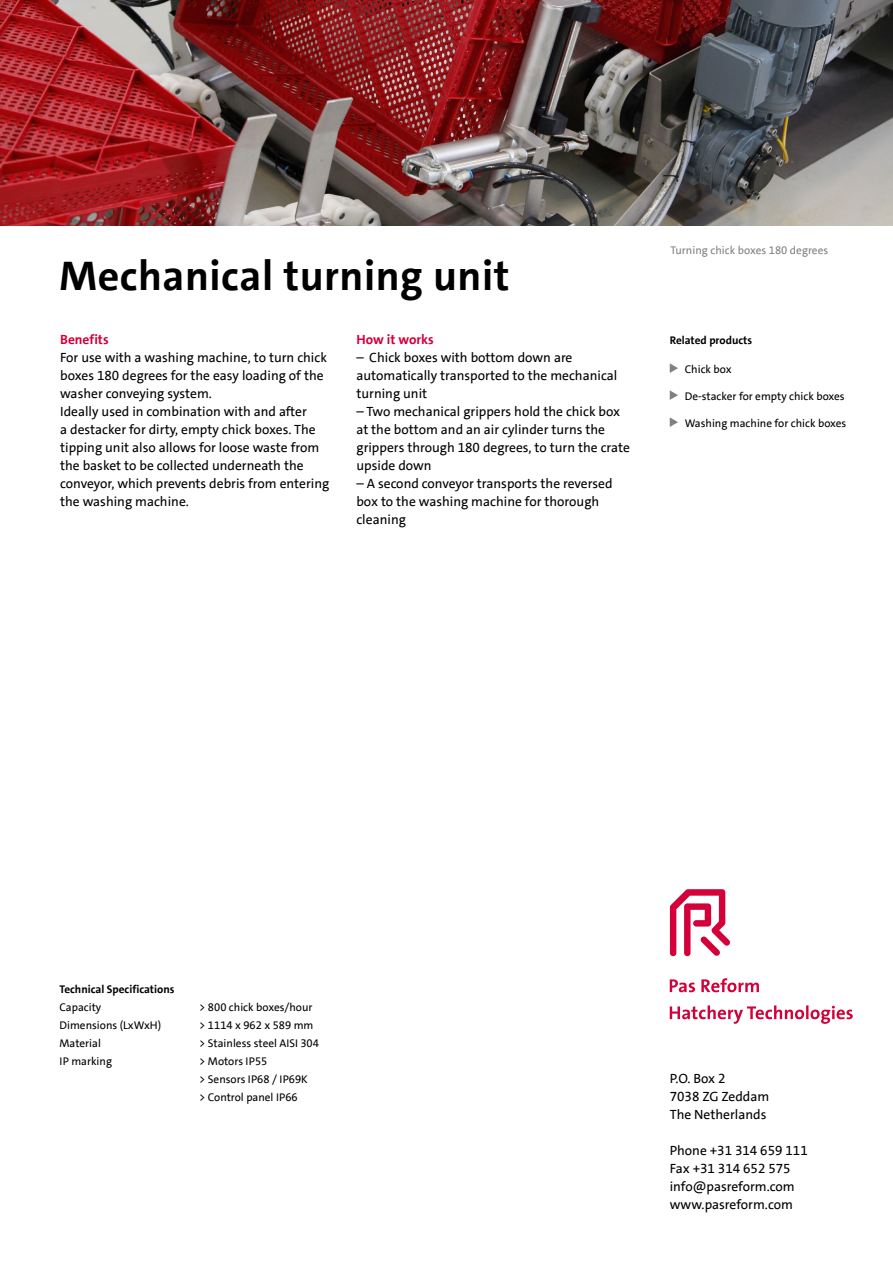
<style>
.page{position:relative;width:893px;height:1263px;background:#fff}
.page>*{position:absolute;margin:0;border:0;box-sizing:border-box;transform-origin:0 0}
.t1{font:700 42px "The Sans LT";letter-spacing:.01em;color:#000}
.t2{font:13.5px/18px "The Sans LT";color:#000}
.t3{font:700 13.5px "The Sans LT";color:#d30039}
.t4{font:11.25px/18px "The Sans LT";color:#000}
.t5{font:700 11.25px "The Sans LT";color:#000}
.t6{font:11.25px "The Sans LT";letter-spacing:.005em;color:#818084}
</style>
<div class="page">
<svg style="left:670px;top:889px;width:60px;height:67px"></svg>
<svg style="left:670px;top:1005px;width:183px;height:19px"></svg>
<svg style="left:670px;top:978px;width:89px;height:14px"></svg>
<img style="left:0;top:0;width:893px;height:225px">
<svg style="left:670px;top:363px;width:8px;height:10px"></svg>
<svg style="left:670px;top:390px;width:8px;height:10px"></svg>
<svg style="left:670px;top:417px;width:8px;height:10px"></svg>
<h1 class="t1" style="left:60px;top:249px;width:451px">Mechanical turning unit</h1>
<p class="t3" style="left:60px;top:331px;width:50px">Benefits</p>
<p class="t2" style="left:60px;top:349px;width:271px">For use with a washing machine, to turn chick boxes 180 degrees for the easy loading of the washer conveying system.<br>Ideally used in combination with and after<br>a destacker for dirty, empty chick boxes. The tipping unit also allows for loose waste from the basket to be collected underneath the conveyor, which prevents debris from entering the washing machine.</p>
<p class="t3" style="left:356px;top:331px;width:79px">How it works</p>
<p class="t2" style="left:356px;top:349px;width:262px">– Chick boxes with bottom down are automatically transported to the mechanical turning unit</p>
<p class="t2" style="left:356px;top:403px;width:275px">– Two mechanical grippers hold the chick box at the bottom and an air cylinder turns the grippers through 180 degrees, to turn the crate upside down</p>
<p class="t2" style="left:356px;top:475px;width:258px">– A second conveyor transports the reversed box to the washing machine for thorough cleaning</p>
<p class="t6" style="left:670px;top:243px;width:159px">Turning chick boxes 180 degrees</p>
<p class="t5" style="left:670px;top:333px;width:84px">Related products</p>
<p class="t4" style="left:685px;top:360px;width:48px">Chick box</p>
<p class="t4" style="left:685px;top:387px;width:161px">De-stacker for empty chick boxes</p>
<p class="t4" style="left:685px;top:414px;width:163px">Washing machine for chick boxes</p>
<p class="t5" style="left:60px;top:981px;width:116px">Technical Specifications</p>
<p class="t4" style="left:60px;top:998px;width:43px">Capacity</p>
<p class="t4" style="left:199px;top:998px;width:115px">&gt; 800 chick boxes/hour</p>
<p class="t4" style="left:60px;top:1016px;width:103px">Dimensions (LxWxH)</p>
<p class="t4" style="left:199px;top:1016px;width:116px">&gt; 1114 x 962 x 589 mm</p>
<p class="t4" style="left:60px;top:1034px;width:54px">Material<br>IP marking</p>
<p class="t4" style="left:199px;top:1034px;width:121px">&gt; Stainless steel AISI 304 &gt; Motors IP55<br>&gt; Sensors IP68 / IP69K<br>&gt; Control panel IP66</p>
<p class="t2" style="left:670px;top:1069px;width:101px">P.O. Box 2<br>7038 ZG Zeddam<br>The Netherlands</p>
<p class="t2" style="left:670px;top:1141px;width:140px">Phone +31 314 659 111<br>Fax +31 314 652 575 info@pasreform.com www.pasreform.com</p>
</div>
